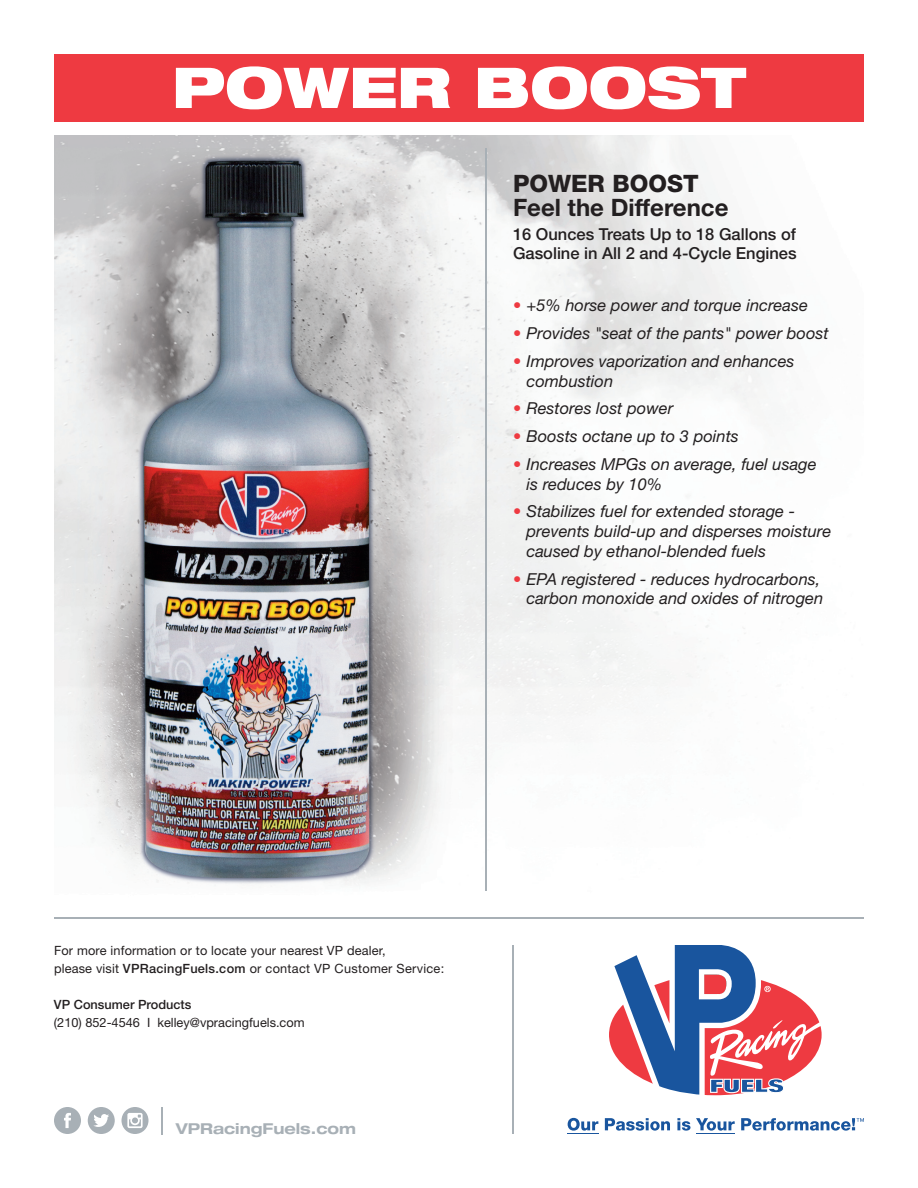
<style>
.page{position:relative;width:918px;height:1188px;background:#fff}
.page>*{position:absolute;margin:0;border:0;box-sizing:border-box;transform-origin:0 0}
.t1{font:900 expanded 56.25px "Helvetica Neue LT Std";color:#fff}
.t2{font:700 24px "Helvetica Neue LT Std";color:#231f20}
.t3{font:800 24px "Helvetica Neue LT Std";color:#231f20}
.t4{font:italic 16.5px/19.8px "Helvetica Neue LT Std";color:#231f20}
.t5{font:500 16.5px/19.5px "Helvetica Neue LT Std";color:#231f20}
.t6{font:700 expanded 15px "Helvetica Neue LT Std";color:#a8b0b6}
.t7{font:12.75px/18px "Helvetica Neue LT Std";letter-spacing:.015em;color:#231f20}
.t8{font:500 12.75px "Helvetica Neue LT Std";color:#231f20}
.s1{color:#ee3a41}
.s2{font-weight:500}
</style>
<div class="page">
<img style="left:54px;top:135px;width:721px;height:595px">
<img style="left:54px;top:148px;width:405px;height:737px">
<hr style="left:485px;top:148px;width:2px;height:743px;background:#a8b0b6">
<hr style="left:512px;top:945px;width:2px;height:189px;background:#a8b0b6">
<hr style="left:54px;top:917px;width:810px;height:2px;background:#a8b0b6">
<svg style="left:609px;top:945px;width:213px;height:151px"></svg>
<svg style="left:568px;top:1118px;width:30px;height:13px"></svg>
<svg style="left:605px;top:1118px;width:65px;height:13px"></svg>
<svg style="left:677px;top:1118px;width:13px;height:13px"></svg>
<svg style="left:696px;top:1118px;width:39px;height:13px"></svg>
<svg style="left:741px;top:1118px;width:123px;height:13px"></svg>
<hr style="left:567px;top:1133px;width:31px;height:1px;background:#19559e">
<hr style="left:696px;top:1133px;width:39px;height:1px;background:#19559e">
<svg style="left:54px;top:1107px;width:27px;height:27px"></svg>
<svg style="left:88px;top:1107px;width:27px;height:27px"></svg>
<svg style="left:122px;top:1107px;width:26px;height:27px"></svg>
<hr style="left:161px;top:1107px;width:2px;height:27px;background:#a8b0b6">
<div style="left:54px;top:54px;width:810px;height:68px;background:#ee3a41"></div>
<h1 class="t1" style="left:172px;top:56px;width:575px">POWER BOOST</h1>
<h2 class="t3" style="left:513px;top:170px;width:187px">POWER BOOST</h2>
<h2 class="t2" style="left:513px;top:194px;width:217px">Feel the Difference</h2>
<p class="t5" style="left:513px;top:226px;width:285px">16 Ounces Treats Up to 18 Gallons of<br>Gasoline in All 2 and 4-Cycle Engines</p>
<p class="t4" style="left:513px;top:297px;width:296px"><span class="s1">•</span> +5% horse power and torque increase</p>
<p class="t4" style="left:513px;top:325px;width:317px"><span class="s1">•</span> Provides "seat of the pants" power boost</p>
<p class="t4" style="left:527px;top:353px;width:270px;text-indent:-14px"><span class="s1">•</span> Improves vaporization and enhances combustion</p>
<p class="t4" style="left:513px;top:400px;width:162px"><span class="s1">•</span> Restores lost power</p>
<p class="t4" style="left:513px;top:428px;width:227px"><span class="s1">•</span> Boosts octane up to 3 points</p>
<p class="t4" style="left:527px;top:456px;width:292px;text-indent:-14px"><span class="s1">•</span> Increases MPGs on average, fuel usage is reduces by 10%</p>
<p class="t4" style="left:527px;top:503px;width:306px;text-indent:-14px"><span class="s1">•</span> Stabilizes fuel for extended storage - prevents build-up and disperses moisture caused by ethanol-blended fuels</p>
<p class="t4" style="left:513px;top:571px;width:312px;text-align:right"><span class="s1">•</span> EPA registered - reduces hydrocarbons, carbon monoxide and oxides of nitrogen</p>
<p class="t7" style="left:54px;top:943px;width:392px">For more information or to locate your nearest VP dealer,<br>please visit <span class="s2">VPRacingFuels.com</span> or contact VP Customer Service:</p>
<p class="t8" style="left:54px;top:1000px;width:139px">VP Consumer Products</p>
<p class="t7" style="left:54px;top:1015px;width:252px">(210) 852-4546 I kelley@vpracingfuels.com</p>
<p class="t6" style="left:176px;top:1120px;width:182px">VPRacingFuels.com</p>
</div>
